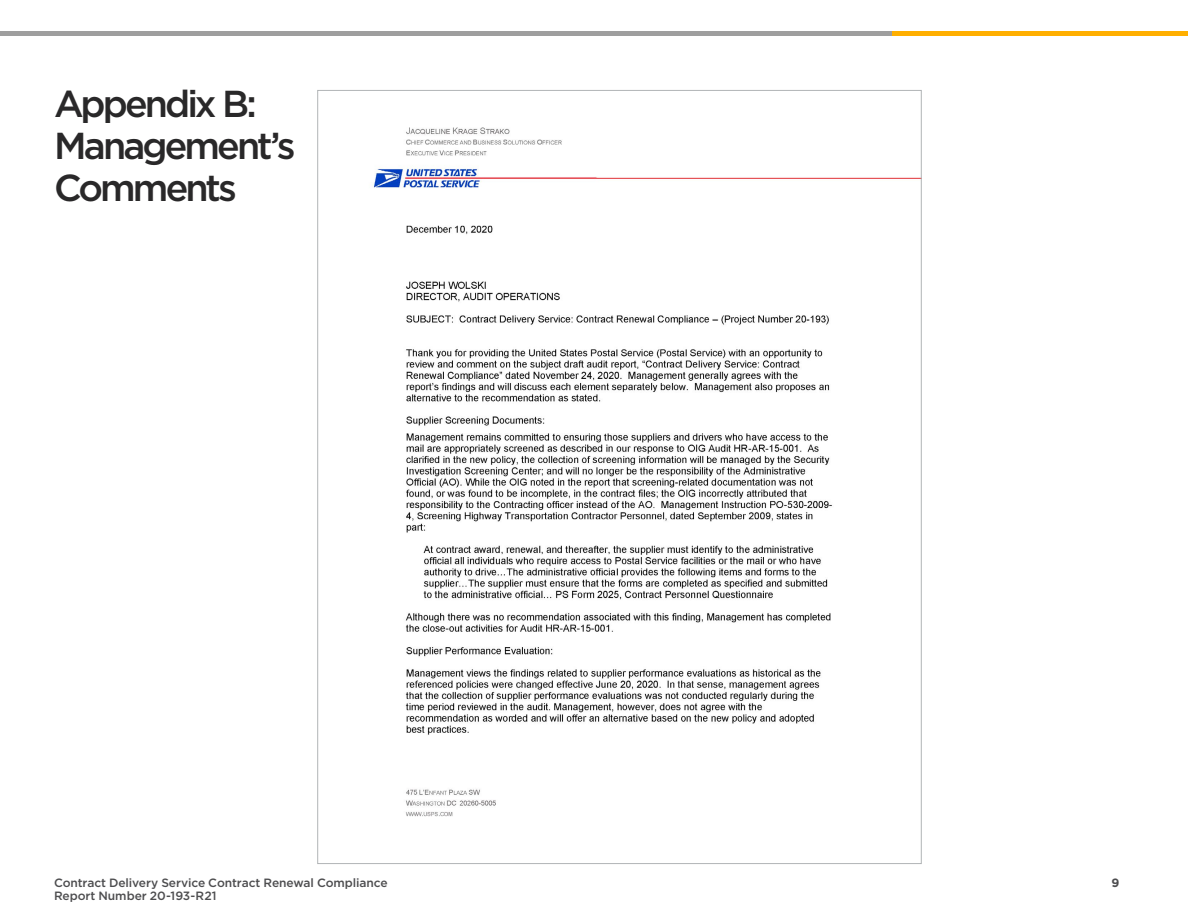
<style>
.page{position:relative;width:1188px;height:918px;background:#fff}
.page>*{position:absolute;margin:0;border:0;box-sizing:border-box;transform-origin:0 0}
.t1{font:500 37.5px/42px "Gotham";letter-spacing:-.075em;color:#292829}
.t2{font:500 12px/13.5px "Gotham";letter-spacing:-.005em;color:#4d4d4f}
.t3{font:700 12px "Gotham";color:#4d4d4f}
</style>
<div class="page">
<img style="left:373px;top:127px;width:547px;height:690px">
<hr style="left:0;top:32px;width:1188px;height:4px;background:#9e9e9e">
<hr style="left:893px;top:32px;width:295px;height:4px;background:#ffaf00">
<h1 class="t1" style="left:54px;top:82px;width:243px">Appendix B:<br>Management’s<br>Comments</h1>
<p class="t2" style="left:54px;top:875px;width:335px">Contract Delivery Service Contract Renewal Compliance<br>Report Number 20-193-R21</p>
<p class="t3" style="left:1112px;top:875px;width:9px">9</p>
</div>
